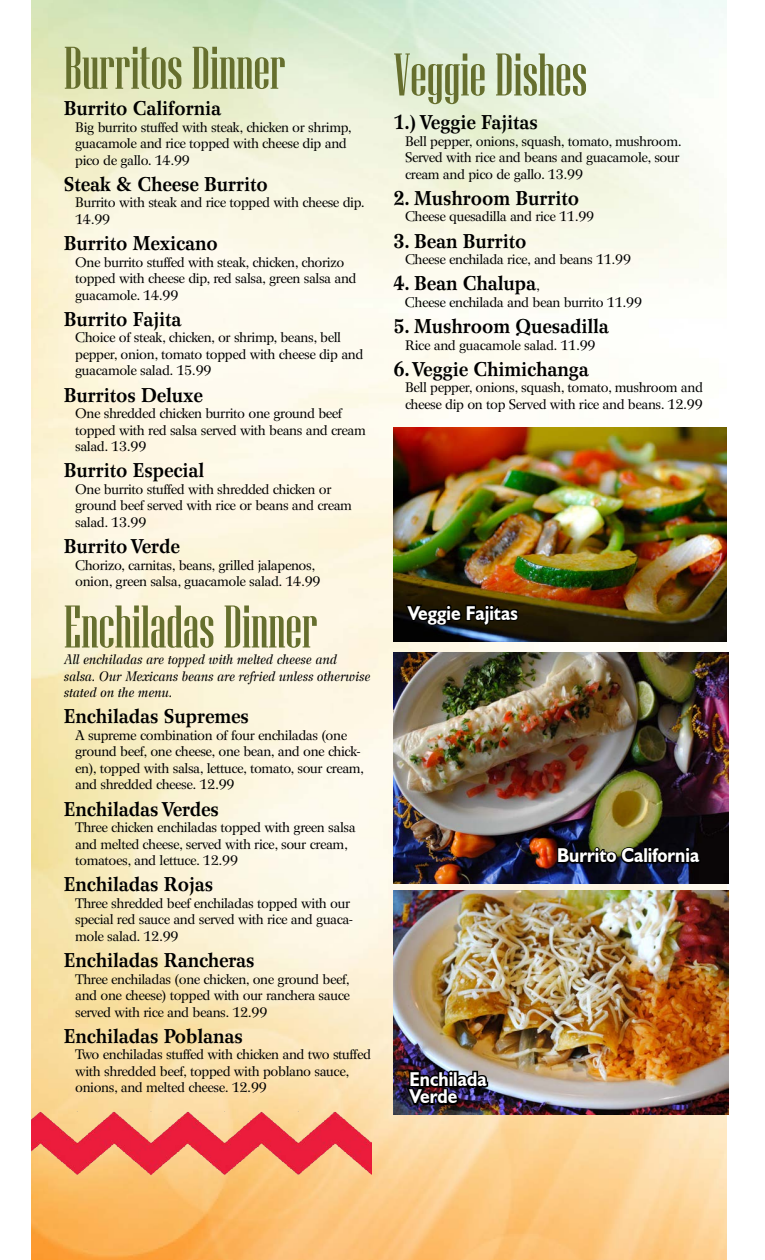
<style>
.page{position:relative;width:765px;height:1260px;background:#fff}
.page>*{position:absolute;margin:0;border:0;box-sizing:border-box;transform-origin:0 0}
.t1{font:60px "Niagara Solid";color:#666f2e}
.t2{font:700 20px "Wilke LT Std";color:#000;scale:.9 1}
.t3{font:700 20px/17.5px "Humanist 521 BT";color:#fff;scale:.9 1}
.t4{font:13.75px/16.5px "Wilke LT Std";letter-spacing:-.025em;color:#000}
.t5{font:italic 13.75px/16.5px "Wilke LT Std";letter-spacing:-.025em;color:#000}
.s1{font-weight:400;font-size:13.75px}
</style>
<div class="page">
<img style="left:31px;top:0;width:697px;height:1260px">
<img style="left:394px;top:428px;width:334px;height:214px">
<img style="left:31px;top:1107px;width:340px;height:76px">
<svg style="left:404px;top:602px;width:117px;height:25px;background:#0e0a02"></svg>
<img style="left:393px;top:652px;width:335px;height:231px">
<svg style="left:556px;top:845px;width:146px;height:22px;background:#111215"></svg>
<img style="left:394px;top:890px;width:334px;height:224px">
<img style="left:405px;top:1068px;width:85px;height:43px">
<h1 class="t1" style="left:64px;top:36px;width:223px">Burritos Dinner</h1>
<h2 class="t2" style="left:64px;top:96px;width:176px">Burrito California</h2>
<p class="t4" style="left:75px;top:119px;width:278px">Big burrito stuffed with steak, chicken or shrimp, guacamole and rice topped with cheese dip and pico de gallo. 14.99</p>
<h2 class="t2" style="left:64px;top:172px;width:228px">Steak &amp; Cheese Burrito</h2>
<p class="t4" style="left:75px;top:194px;width:291px">Burrito with steak and rice topped with cheese dip.<br>14.99</p>
<h2 class="t2" style="left:64px;top:231px;width:173px">Burrito Mexicano</h2>
<p class="t4" style="left:75px;top:254px;width:283px">One burrito stuffed with steak, chicken, chorizo topped with cheese dip, red salsa, green salsa and guacamole. 14.99</p>
<h2 class="t2" style="left:64px;top:307px;width:132px">Burrito Fajita</h2>
<p class="t4" style="left:75px;top:329px;width:290px">Choice of steak, chicken, or shrimp, beans, bell pepper, onion, tomato topped with cheese dip and guacamole salad. 15.99</p>
<h2 class="t2" style="left:64px;top:383px;width:156px">Burritos Deluxe</h2>
<p class="t4" style="left:75px;top:405px;width:292px">One shredded chicken burrito one ground beef topped with red salsa served with beans and cream salad. 13.99</p>
<h2 class="t2" style="left:64px;top:458px;width:157px">Burrito Especial</h2>
<p class="t4" style="left:75px;top:481px;width:278px">One burrito stuffed with shredded chicken or ground beef served with rice or beans and cream salad. 13.99</p>
<h2 class="t2" style="left:64px;top:534px;width:130px">Burrito Verde</h2>
<p class="t4" style="left:75px;top:557px;width:247px">Chorizo, carnitas, beans, grilled jalapenos, onion, green salsa, guacamole salad. 14.99</p>
<h1 class="t1" style="left:64px;top:595px;width:255px">Enchiladas Dinner</h1>
<p class="t5" style="left:64px;top:651px;width:308px">All enchiladas are topped with melted cheese and salsa. Our Mexicans beans are refried unless otherwise stated on the menu.</p>
<h2 class="t2" style="left:64px;top:704px;width:207px">Enchiladas Supremes</h2>
<p class="t4" style="left:75px;top:727px;width:291px">A supreme combination of four enchiladas (one ground beef, one cheese, one bean, and one chick&shy;en), topped with salsa, lettuce, tomato, sour cream, and shredded cheese. 12.99</p>
<h2 class="t2" style="left:64px;top:797px;width:174px">Enchiladas Verdes</h2>
<p class="t4" style="left:75px;top:819px;width:282px">Three chicken enchiladas topped with green salsa and melted cheese, served with rice, sour cream, tomatoes, and lettuce. 12.99</p>
<h2 class="t2" style="left:64px;top:872px;width:167px">Enchiladas Rojas</h2>
<p class="t4" style="left:75px;top:895px;width:279px">Three shredded beef enchiladas topped with our special red sauce and served with rice and guaca&shy;mole salad. 12.99</p>
<h2 class="t2" style="left:64px;top:948px;width:213px">Enchiladas Rancheras</h2>
<p class="t4" style="left:75px;top:971px;width:276px;text-align:justify">Three enchiladas (one chicken, one ground beef, and one cheese) topped with our ranchera sauce served with rice and beans. 12.99</p>
<h2 class="t2" style="left:64px;top:1024px;width:200px">Enchiladas Poblanas</h2>
<p class="t4" style="left:75px;top:1046px;width:297px">Two enchiladas stuffed with chicken and two stuffed with shredded beef, topped with poblano sauce, onions, and melted cheese. 12.99</p>
<h1 class="t1" style="left:394px;top:43px;width:195px">Veggie Dishes</h1>
<h2 class="t2" style="left:394px;top:110px;width:162px">1.) Veggie Fajitas</h2>
<p class="t4" style="left:405px;top:133px;width:278px">Bell pepper, onions, squash, tomato, mushroom.<br>Served with rice and beans and guacamole, sour cream and pico de gallo. 13.99</p>
<h2 class="t2" style="left:394px;top:186px;width:207px">2. Mushroom Burrito</h2>
<p class="t4" style="left:405px;top:209px;width:191px">Cheese quesadilla and rice 11.99</p>
<h2 class="t2" style="left:394px;top:229px;width:149px">3. Bean Burrito</h2>
<p class="t4" style="left:405px;top:251px;width:228px">Cheese enchilada rice, and beans 11.99</p>
<h2 class="t2" style="left:394px;top:272px;width:164px">4. Bean Chalupa<span class="s1">,</span></h2>
<p class="t4" style="left:405px;top:294px;width:239px">Cheese enchilada and bean burrito 11.99</p>
<h2 class="t2" style="left:394px;top:314px;width:240px">5. Mushroom Quesadilla</h2>
<p class="t4" style="left:405px;top:337px;width:192px">Rice and guacamole salad. 11.99</p>
<h2 class="t2" style="left:394px;top:357px;width:218px">6. Veggie Chimichanga</h2>
<p class="t4" style="left:405px;top:380px;width:299px">Bell pepper, onions, squash, tomato, mushroom and cheese dip on top Served with rice and beans. 12.99</p>
<h2 class="t3" style="left:408px;top:604px;width:124px">Veggie Fajitas</h2>
<h2 class="t3" style="left:557px;top:846px;width:159px">Burrito California</h2>
<h2 class="t3" style="left:410px;top:1070px;width:87px">Enchilada<br>Verde</h2>
</div>
